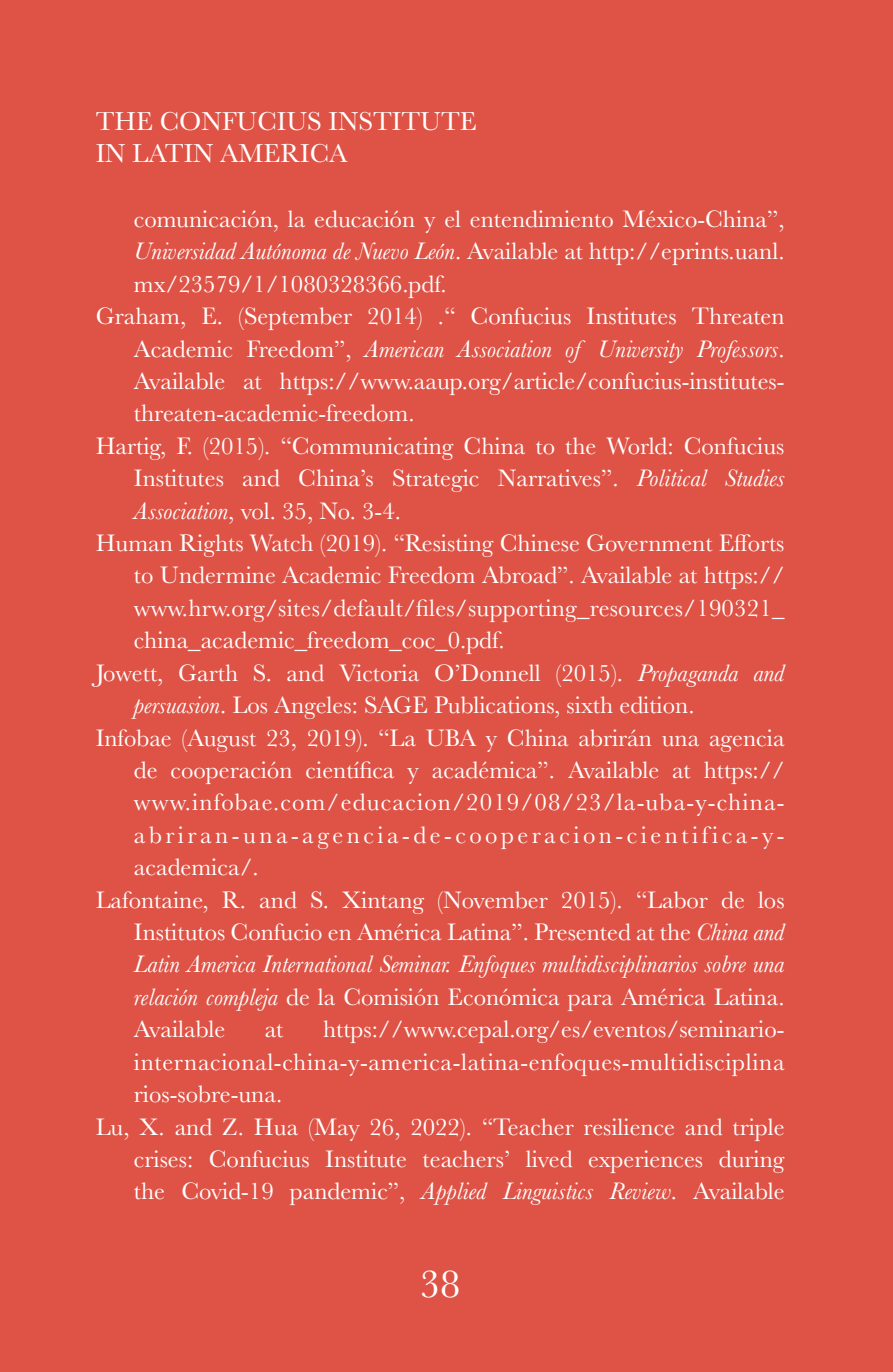
<style>
.page{position:relative;width:893px;height:1372px;background:#fff}
.page>*{position:absolute;margin:0;border:0;box-sizing:border-box;transform-origin:0 0}
.t1{font:40.5px "Baskerville";color:#fff}
.t2{font:27px/32.4px "Baskerville";color:#fff}
.t3{font:24.75px "Baskerville";color:#fff}
.t4{font:italic 24.75px "Baskerville";color:#fff}
.t5{font:24.75px "Baskerville";letter-spacing:.025em;color:#fff}
.t6{font:24.75px "Baskerville";letter-spacing:.045em;color:#fff}
.t7{font:24.75px "Baskerville";letter-spacing:.14em;color:#fff}
.s1{font-style:italic}
.s2{font-style:normal}
</style>
<div class="page">
<div style="left:0;top:0;width:893px;height:1371px;background:#de5346"></div>
<p class="t2" style="left:96px;top:105px;width:383px">THE CONFUCIUS INSTITUTE<br>IN LATIN AMERICA</p>
<p class="t3" style="left:134px;top:203px;width:652px">comunicación, la educación y el entendimiento México-China”,</p>
<p class="t3" style="left:134px;top:235px;width:652px"><span class="s1">Universidad Autónoma de Nuevo León</span>. Available at http://eprints.uanl.</p>
<p class="t3" style="left:134px;top:268px;width:314px">mx/23579/1/1080328366.pdf.</p>
<p class="t3" style="left:96px;top:300px;width:690px">Graham, E. (September 2014) .“ Confucius Institutes Threaten</p>
<p class="t4" style="left:134px;top:332px;width:652px"><span class="s2">Academic Freedom”,</span> American Association of University Professors<span class="s2">.</span></p>
<p class="t3" style="left:134px;top:365px;width:652px">Available at https://www.aaup.org/article/confucius-institutes-</p>
<p class="t3" style="left:134px;top:397px;width:282px">threaten-academic-freedom.</p>
<p class="t3" style="left:96px;top:430px;width:690px">Hartig, F. (2015). “Communicating China to the World: Confucius</p>
<p class="t3" style="left:134px;top:462px;width:652px">Institutes and China’s Strategic Narratives”. <span class="s1">Political Studies</span></p>
<p class="t3" style="left:134px;top:495px;width:268px"><span class="s1">Association</span>, vol. 35, No. 3-4.</p>
<p class="t3" style="left:96px;top:527px;width:690px">Human Rights Watch (2019). “Resisting Chinese Government Efforts</p>
<p class="t3" style="left:134px;top:559px;width:652px">to Undermine Academic Freedom Abroad”. Available at https://</p>
<p class="t3" style="left:134px;top:592px;width:652px">www.hrw.org/sites/default/files/supporting_resources/190321_</p>
<p class="t3" style="left:134px;top:624px;width:372px">china_academic_freedom_coc_0.pdf.</p>
<p class="t3" style="left:96px;top:657px;width:690px">Jowett, Garth S. and Victoria O’Donnell (2015). <span class="s1">Propaganda and</span></p>
<p class="t3" style="left:134px;top:689px;width:562px"><span class="s1">persuasion</span>. Los Angeles: SAGE Publications, sixth edition.</p>
<p class="t3" style="left:96px;top:721px;width:690px">Infobae (August 23, 2019). “La UBA y China abrirán una agencia</p>
<p class="t3" style="left:134px;top:754px;width:652px">de cooperación científica y académica”. Available at https://</p>
<p class="t6" style="left:134px;top:786px;width:652px">www.infobae.com/educacion/2019/08/23/la-uba-y-china-</p>
<p class="t7" style="left:134px;top:819px;width:652px">abriran-una-agencia-de-cooperacion-cientifica-y-</p>
<p class="t3" style="left:134px;top:851px;width:126px">academica/.</p>
<p class="t3" style="left:96px;top:883px;width:690px">Lafontaine, R. and S. Xintang (November 2015). “Labor de los</p>
<p class="t3" style="left:134px;top:916px;width:652px">Institutos Confucio en América Latina”. Presented at the <span class="s1">China and</span></p>
<p class="t4" style="left:134px;top:947px;width:652px">Latin America International Seminar. Enfoques multidisciplinarios sobre una</p>
<p class="t3" style="left:134px;top:981px;width:652px"><span class="s1">relación compleja</span> de la Comisión Económica para América Latina.</p>
<p class="t3" style="left:134px;top:1013px;width:93px">Available</p>
<p class="t3" style="left:265px;top:1013px;width:20px">at</p>
<p class="t3" style="left:323px;top:1013px;width:463px">https://www.cepal.org/es/eventos/seminario-</p>
<p class="t5" style="left:134px;top:1045px;width:652px">internacional-china-y-america-latina-enfoques-multidisciplina</p>
<p class="t3" style="left:134px;top:1078px;width:150px">rios-sobre-una.</p>
<p class="t3" style="left:96px;top:1110px;width:690px">Lu, X. and Z. Hua (May 26, 2022). “Teacher resilience and triple</p>
<p class="t3" style="left:134px;top:1143px;width:652px">crises: Confucius Institute teachers’ lived experiences during</p>
<p class="t3" style="left:134px;top:1175px;width:652px">the Covid-19 pandemic”, <span class="s1">Applied Linguistics Review</span>. Available</p>
<h1 class="t1" style="left:420px;top:1257px;width:42px">38</h1>
</div>
